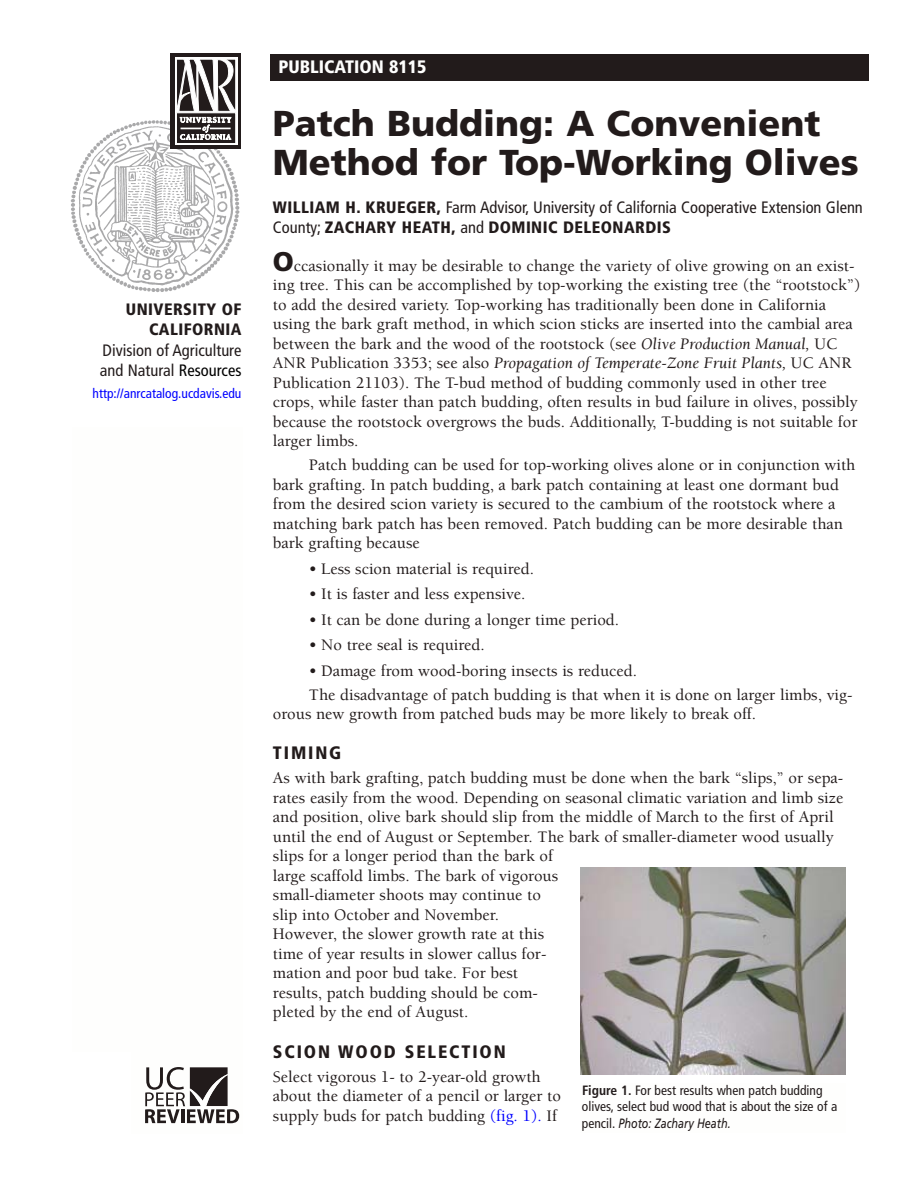
<style>
.page{position:relative;width:918px;height:1188px;background:#fff}
.page>*{position:absolute;margin:0;border:0;box-sizing:border-box;transform-origin:0 0}
.t1{font:900 36px/39px "Frutiger";color:#221b1b}
.t2{font:900 condensed 18px "Frutiger";letter-spacing:.105em;color:#221b1b}
.t3{font:900 condensed 18px "Frutiger";color:#fefefd}
.t4{font:500 16.5px/19.5px "Berkeley";color:#221b1b}
.t5{font:condensed 16.5px/19.8px "Frutiger";color:#221b1b}
.t6{font:900 condensed 16.5px/19.8px "Frutiger";letter-spacing:.025em;color:#221b1b;text-align:right}
.t7{font:condensed 13.5px/16.5px "Frutiger";color:#221b1b}
.t8{font:condensed 13.5px "Frutiger";color:#00f}
.s1{color:#000}
.s2{font-weight:900}
.s3{font-family:"Frutiger";font-weight:900;font-size:27px}
.s4{font-weight:400;font-style:italic}
.s5{color:#00f}
.s6{font-weight:700}
.s7{font-style:italic;font-stretch:normal}
</style>
<div class="page">
<img style="left:70px;top:114px;width:170px;height:178px">
<div style="left:270px;top:54px;width:598px;height:27px;background:#221b1b"></div>
<svg style="left:171px;top:54px;width:70px;height:95px"></svg>
<div style="left:175px;top:58px;width:62px;height:87px;background:#fff"></div>
<div style="left:176px;top:113px;width:60px;height:31px;background:#221b1b;border:1px solid #fefefd"></div>
<svg style="left:176px;top:59px;width:60px;height:81px"></svg>
<svg style="left:145px;top:1067px;width:94px;height:56px"></svg>
<img style="left:580px;top:868px;width:266px;height:207px">
<p class="t6" style="left:126px;top:301px;width:117px">UNIVERSITY OF<br>CALIFORNIA</p>
<p class="t5" style="left:100px;top:342px;width:143px">Division of Agriculture and Natural <span class="s1">Resources</span></p>
<p class="t8" style="left:93px;top:388px;width:150px">http://anrcatalog.ucdavis.edu</p>
<p class="t3" style="left:279px;top:60px;width:149px">PUBLICATION 8115</p>
<h1 class="t1" style="left:273px;top:107px;width:587px">Patch Budding: A Convenient<br>Method for Top-Working Olives</h1>
<p class="t5" style="left:273px;top:199px;width:591px"><span class="s2">WILLIAM H. KRUEGER,</span> Farm Advisor, University of California Cooperative Extension Glenn<br>County; <span class="s2">ZACHARY HEATH,</span> and <span class="s2">DOMINIC DELEONARDIS</span></p>
<p class="t4" style="left:273px;top:257px;width:589px"><span class="s3">O</span>ccasionally it may be desirable to change the variety of olive growing on an exist&shy;ing tree. This can be accomplished by top-working the existing tree (the “rootstock”) to add the desired variety. Top-working has traditionally been done in California using the bark graft method, in which scion sticks are inserted into the cambial area between the bark and the wood of the rootstock (see <span class="s4">Olive Production Manual,</span> UC ANR Publication 3353; see also <span class="s4">Propagation of Temperate-Zone Fruit Plants,</span> UC ANR Publication 21103). The T-bud method of budding commonly used in other tree crops, while faster than patch budding, often results in bud failure in olives, possibly because the rootstock overgrows the buds. Additionally, T-budding is not suitable for larger limbs.</p>
<p class="t4" style="left:273px;top:457px;width:584px;text-indent:36px">Patch budding can be used for top-working olives alone or in conjunction with bark grafting. In patch budding, a bark patch containing at least one dormant bud from the desired scion variety is secured to the cambium of the rootstock where a matching bark patch has been removed. Patch budding can be more desirable than bark grafting because</p>
<p class="t4" style="left:309px;top:560px;width:226px">• Less scion material is required.</p>
<p class="t4" style="left:309px;top:586px;width:218px">• It is faster and less expensive.</p>
<p class="t4" style="left:309px;top:611px;width:312px">• It can be done during a longer time period.</p>
<p class="t4" style="left:309px;top:637px;width:177px">• No tree seal is required.</p>
<p class="t4" style="left:309px;top:660px;width:545px;line-height:24px">• Damage from wood-boring insects is reduced.<br>The disadvantage of patch budding is that when it is done on larger limbs, vig-</p>
<p class="t4" style="left:273px;top:706px;width:485px">orous new growth from patched buds may be more likely to break off.</p>
<p class="t2" style="left:273px;top:746px;width:70px">TIMING</p>
<p class="t4" style="left:273px;top:770px;width:572px">As with bark grafting, patch budding must be done when the bark “slips,” or sepa&shy;rates easily from the wood. Depending on seasonal climatic variation and limb size and position, olive bark should slip from the middle of March to the first of April until the end of August or September. The bark of smaller-diameter wood usually slips for a longer period than the bark of<br>large scaffold limbs. The bark of vigorous<br>small-diameter shoots may continue to<br>slip into October and November.<br>However, the slower growth rate at this<br>time of year results in slower callus for-<br>mation and poor bud take. For best<br>results, patch budding should be com-<br>pleted by the end of August.</p>
<p class="t2" style="left:273px;top:1044px;width:234px">SCION WOOD SELECTION</p>
<p class="t4" style="left:273px;top:1068px;width:290px">Select vigorous 1- to 2-year-old growth about the diameter of a pencil or larger to supply buds for patch budding <span class="s5">(fig. 1).</span> If</p>
<p class="t7" style="left:582px;top:1083px;width:257px"><span class="s6">Figure 1.</span> For best results when patch budding olives, select bud wood that is about the size of a pencil. <span class="s7">Photo: Zachary Heath.</span></p>
</div>
